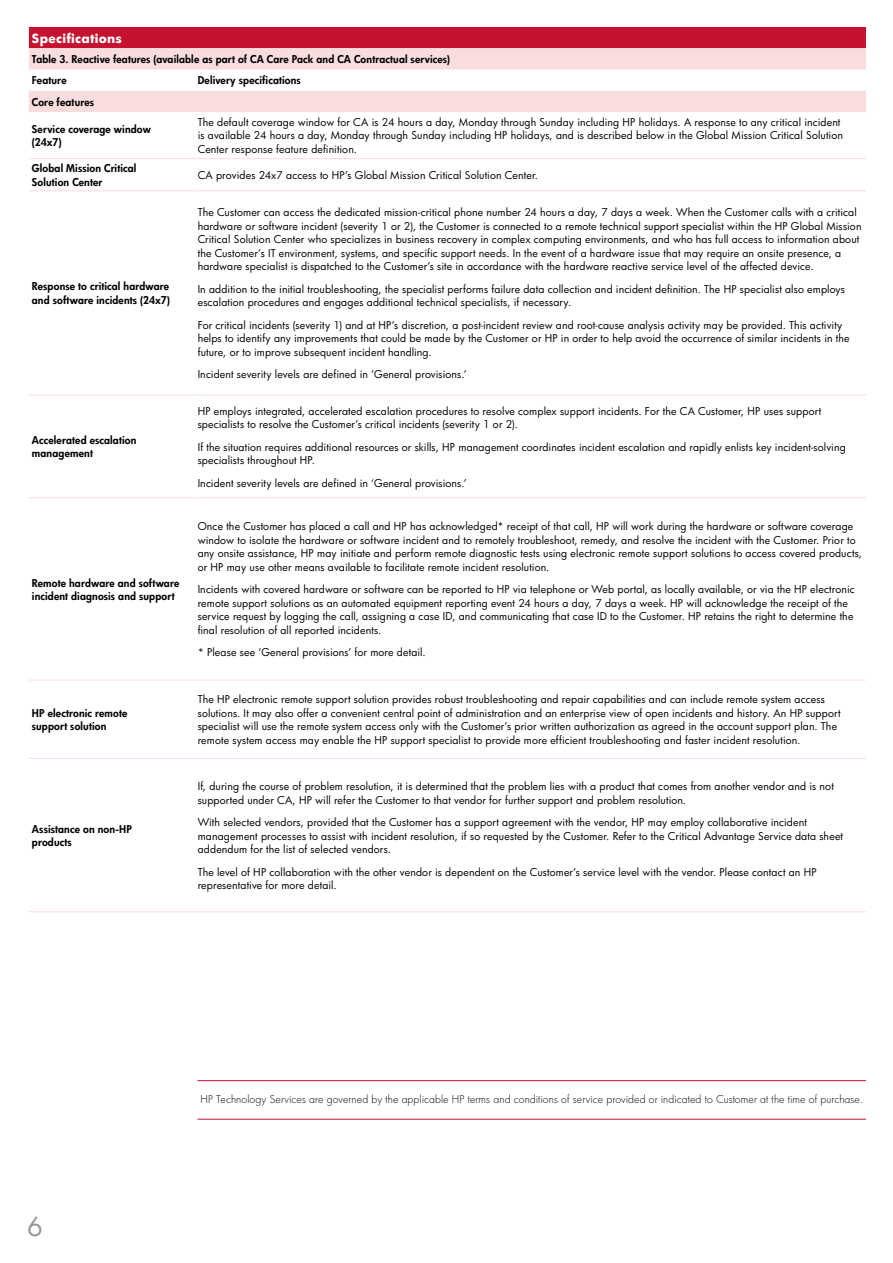
<style>
.page{position:relative;width:893px;height:1263px;background:#fff}
.page>*{position:absolute;margin:0;border:0;box-sizing:border-box;transform-origin:0 0}
.t1{font:25.5px "HP Futura";color:#919396}
.t2{font:700 12.3px "HP Futura";letter-spacing:.02em;color:#fff}
.t3{font:10.5px/13.5px "HP Futura";letter-spacing:.01em;color:#000}
.t4{font:800 10.5px/13.5px "HP Futura";letter-spacing:.015em;color:#000}
.t5{font:300 10.5px "HP Futura";letter-spacing:.01em;color:#000}
</style>
<div class="page">
<hr style="left:197px;top:1080px;width:669px;height:1px;background:#c41230">
<hr style="left:197px;top:1119px;width:669px;height:1px;background:#c41230">
<div style="left:29px;top:27px;width:837px;height:21px;background:#c41230"></div>
<svg style="left:29px;top:48px;width:837px;height:64px;fill:#f9ddde"></svg>
<hr style="left:29px;top:158px;width:169px;height:1px;background:#f9ddde">
<hr style="left:198px;top:158px;width:668px;height:1px;background:#f9ddde">
<hr style="left:29px;top:190px;width:169px;height:1px;background:#f9ddde">
<hr style="left:198px;top:190px;width:668px;height:1px;background:#f9ddde">
<hr style="left:29px;top:395px;width:169px;height:1px;background:#f9ddde">
<hr style="left:198px;top:395px;width:668px;height:1px;background:#f9ddde">
<hr style="left:29px;top:497px;width:169px;height:1px;background:#f9ddde">
<hr style="left:198px;top:497px;width:668px;height:1px;background:#f9ddde">
<hr style="left:29px;top:758px;width:169px;height:1px;background:#f9ddde">
<hr style="left:198px;top:758px;width:668px;height:1px;background:#f9ddde">
<hr style="left:29px;top:911px;width:169px;height:1px;background:#f9ddde">
<hr style="left:198px;top:911px;width:668px;height:1px;background:#f9ddde">
<hr style="left:29px;top:680px;width:169px;height:1px;background:#f9ddde">
<hr style="left:198px;top:680px;width:668px;height:1px;background:#f9ddde">
<p class="t2" style="left:32px;top:29px;width:91px">Specifications</p>
<p class="t4" style="left:32px;top:48px;width:419px;line-height:21.3px">Table 3. Reactive features (available as part of CA Care Pack and CA Contractual services)<br>Feature</p>
<p class="t4" style="left:198px;top:74px;width:105px">Delivery specifications</p>
<p class="t4" style="left:32px;top:95px;width:64px">Core features</p>
<p class="t4" style="left:32px;top:122px;width:121px">Service coverage window (24x7)</p>
<p class="t3" style="left:198px;top:115px;width:647px">The default coverage window for CA is 24 hours a day, Monday through Sunday including HP holidays. A response to any critical incident is available 24 hours a day, Monday through Sunday including HP holidays, and is described below in the Global Mission Critical Solution<br>Center response feature definition.</p>
<p class="t4" style="left:32px;top:161px;width:106px">Global Mission Critical<br>Solution Center</p>
<p class="t3" style="left:198px;top:168px;width:342px">CA provides 24x7 access to HP’s Global Mission Critical Solution Center.</p>
<p class="t4" style="left:32px;top:280px;width:140px">Response to critical hardware and software incidents (24x7)</p>
<p class="t4" style="left:32px;top:433px;width:106px">Accelerated escalation management</p>
<p class="t4" style="left:32px;top:576px;width:149px">Remote hardware and software incident diagnosis and support</p>
<p class="t4" style="left:32px;top:706px;width:97px">HP electronic remote support solution</p>
<p class="t4" style="left:32px;top:822px;width:101px">Assistance on non-HP products</p>
<p class="t3" style="left:198px;top:205px;width:665px">The Customer can access the dedicated mission-critical phone number 24 hours a day, 7 days a week. When the Customer calls with a critical hardware or software incident (severity 1 or 2), the Customer is connected to a remote technical support specialist within the HP Global Mission Critical Solution Center who specializes in business recovery in complex computing environments, and who has full access to information about the Customer’s IT environment, systems, and specific support needs. In the event of a hardware issue that may require an onsite presence, a hardware specialist is dispatched to the Customer’s site in accordance with the hardware reactive service level of the affected device.</p>
<p class="t3" style="left:198px;top:282px;width:649px">In addition to the initial troubleshooting, the specialist performs failure data collection and incident definition. The HP specialist also employs escalation procedures and engages additional technical specialists, if necessary.</p>
<p class="t3" style="left:198px;top:318px;width:653px">For critical incidents (severity 1) and at HP’s discretion, a post-incident review and root-cause analysis activity may be provided. This activity helps to identify any improvements that could be made by the Customer or HP in order to help avoid the occurrence of similar incidents in the future, or to improve subsequent incident handling.</p>
<p class="t3" style="left:198px;top:367px;width:271px">Incident severity levels are defined in ‘General provisions.’</p>
<p class="t3" style="left:198px;top:404px;width:625px">HP employs integrated, accelerated escalation procedures to resolve complex support incidents. For the CA Customer, HP uses support specialists to resolve the Customer’s critical incidents (severity 1 or 2).</p>
<p class="t3" style="left:198px;top:440px;width:650px">If the situation requires additional resources or skills, HP management coordinates incident escalation and rapidly enlists key incident-solving specialists throughout HP.</p>
<p class="t3" style="left:198px;top:476px;width:271px">Incident severity levels are defined in ‘General provisions.’</p>
<p class="t3" style="left:198px;top:519px;width:666px">Once the Customer has placed a call and HP has acknowledged* receipt of that call, HP will work during the hardware or software coverage window to isolate the hardware or software incident and to remotely troubleshoot, remedy, and resolve the incident with the Customer. Prior to any onsite assistance, HP may initiate and perform remote diagnostic tests using electronic remote support solutions to access covered products, or HP may use other means available to facilitate remote incident resolution.</p>
<p class="t3" style="left:198px;top:582px;width:659px">Incidents with covered hardware or software can be reported to HP via telephone or Web portal, as locally available, or via the HP electronic remote support solutions as an automated equipment reporting event 24 hours a day, 7 days a week. HP will acknowledge the receipt of the service request by logging the call, assigning a case ID, and communicating that case ID to the Customer. HP retains the right to determine the final resolution of all reported incidents.</p>
<p class="t3" style="left:198px;top:645px;width:229px">* Please see ‘General provisions’ for more detail.</p>
<p class="t3" style="left:198px;top:692px;width:644px">The HP electronic remote support solution provides robust troubleshooting and repair capabilities and can include remote system access solutions. It may also offer a convenient central point of administration and an enterprise view of open incidents and history. An HP support specialist will use the remote system access only with the Customer’s prior written authorization as agreed in the account support plan. The remote system access may enable the HP support specialist to provide more efficient troubleshooting and faster incident resolution.</p>
<p class="t3" style="left:198px;top:779px;width:638px">If, during the course of problem resolution, it is determined that the problem lies with a product that comes from another vendor and is not supported under CA, HP will refer the Customer to that vendor for further support and problem resolution.</p>
<p class="t3" style="left:198px;top:815px;width:647px">With selected vendors, provided that the Customer has a support agreement with the vendor, HP may employ collaborative incident management processes to assist with incident resolution, if so requested by the Customer. Refer to the Critical Advantage Service data sheet addendum for the list of selected vendors.</p>
<p class="t3" style="left:198px;top:865px;width:620px">The level of HP collaboration with the other vendor is dependent on the Customer’s service level with the vendor. Please contact an HP representative for more detail.</p>
<h1 class="t1" style="left:27px;top:1209px;width:17px">6</h1>
<p class="t5" style="left:200px;top:1092px;width:664px">HP Technology Services are governed by the applicable HP terms and conditions of service provided or indicated to Customer at the time of purchase.</p>
</div>
